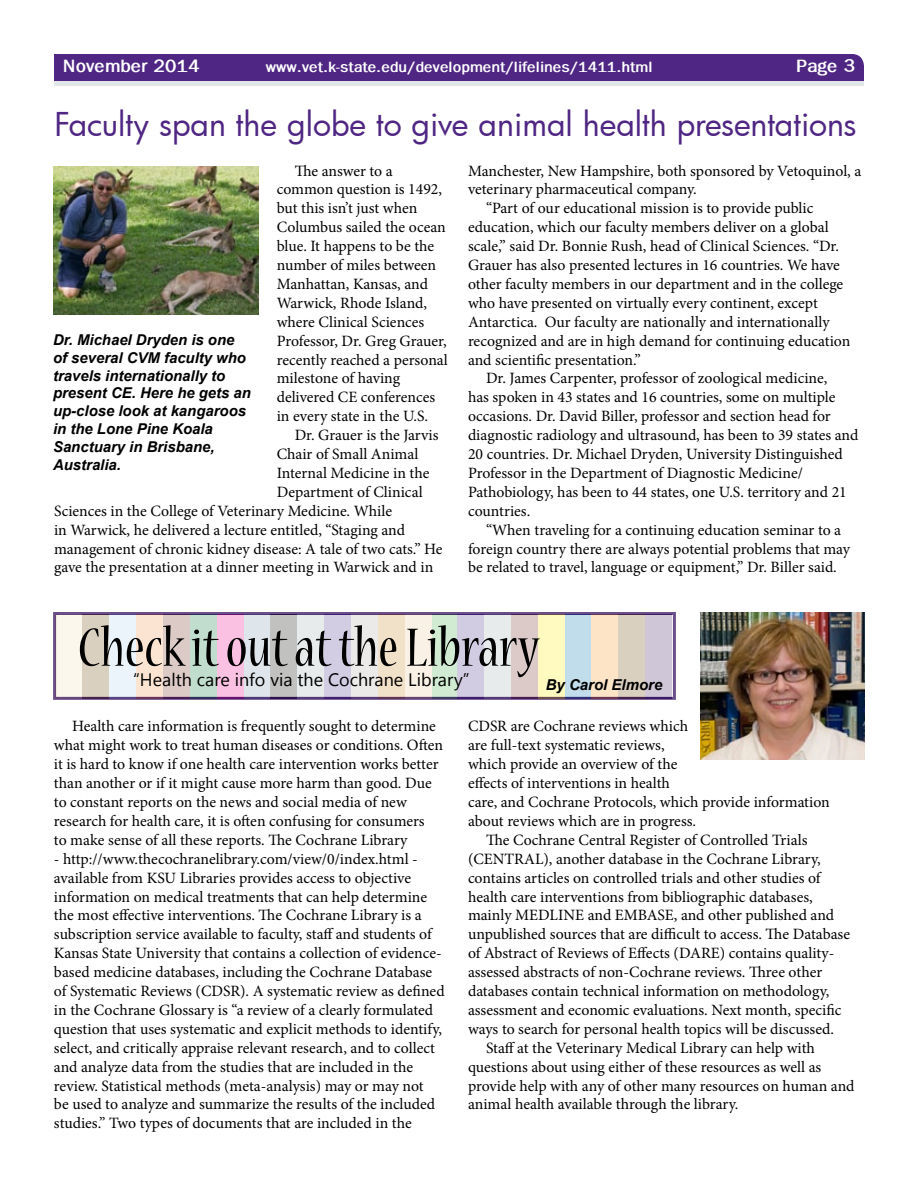
<style>
.page{position:relative;width:918px;height:1188px;background:#fff}
.page>*{position:absolute;margin:0;border:0;box-sizing:border-box;transform-origin:0 0}
.t1{font:condensed 60px "Nueva Std";color:#000}
.t2{font:32.1px "Futura";color:#4f2683}
.t3{font:18px "Segoe UI";color:#000}
.t4{font:700 18px "Franklin Gothic";color:#fff}
.t5{font:15.75px/18.9px "Minion Pro";color:#000}
.t6{font:700 15px "Franklin Gothic";color:#fff}
.t7{font:italic 700 15px "Arial";color:#000}
.t8{font:italic 700 14.85px/17.9px "Arial";color:#000}
</style>
<div class="page">
<div style="left:54px;top:80px;width:810px;height:6px;background:#e1e6e8"></div>
<div style="left:54px;top:54px;width:810px;height:27px;background:#4f2683"></div>
<svg style="left:53px;top:612px;width:623px;height:88px"></svg>
<img style="left:701px;top:612px;width:164px;height:148px">
<img style="left:54px;top:167px;width:205px;height:147px">
<p class="t4" style="left:63px;top:56px;width:138px">November 2014</p>
<p class="t6" style="left:266px;top:58px;width:388px">www.vet.k-state.edu/development/lifelines/1411.html</p>
<p class="t4" style="left:796px;top:56px;width:60px">Page 3</p>
<h2 class="t2" style="left:55px;top:102px;width:804px">Faculty span the globe to give animal health presentations</h2>
<p class="t5" style="left:277px;top:161px;width:173px;text-indent:18px">The answer to a common question is 1492, but this isn’t just when<br>Columbus sailed the ocean blue. It happens to be the number of miles between<br>Manhattan, Kansas, and<br>Warwick, Rhode Island, where Clinical Sciences<br>Professor, Dr. Greg Grauer, recently reached a personal milestone of having delivered CE conferences in every state in the U.S.</p>
<p class="t5" style="left:295px;top:426px;width:145px">Dr. Grauer is the Jarvis</p>
<p class="t5" style="left:277px;top:445px;width:143px">Chair of Small Animal</p>
<p class="t5" style="left:277px;top:464px;width:154px">Internal Medicine in the</p>
<p class="t5" style="left:277px;top:482px;width:147px">Department of Clinical</p>
<p class="t5" style="left:54px;top:501px;width:340px">Sciences in the College of Veterinary Medicine. While</p>
<p class="t5" style="left:54px;top:520px;width:353px">in Warwick, he delivered a lecture entitled, “Staging and</p>
<p class="t5" style="left:54px;top:539px;width:390px">management of chronic kidney disease: A tale of two cats.” He</p>
<p class="t5" style="left:54px;top:558px;width:381px">gave the presentation at a dinner meeting in Warwick and in</p>
<p class="t8" style="left:53px;top:331px;width:199px">Dr. Michael Dryden is one of several CVM faculty who travels internationally to present CE. Here he gets an up-close look at kangaroos in the Lone Pine Koala<br>Sanctuary in Brisbane,<br>Australia.</p>
<p class="t5" style="left:468px;top:161px;width:395px">Manchester, New Hampshire, both sponsored by Vetoquinol, a</p>
<p class="t5" style="left:468px;top:180px;width:230px">veterinary pharmaceutical company.</p>
<p class="t5" style="left:486px;top:199px;width:329px">“Part of our educational mission is to provide public</p>
<p class="t5" style="left:468px;top:218px;width:362px">education, which our faculty members deliver on a global</p>
<p class="t5" style="left:468px;top:237px;width:373px">scale,” said Dr. Bonnie Rush, head of Clinical Sciences. “Dr.</p>
<p class="t5" style="left:468px;top:256px;width:373px">Grauer has also presented lectures in 16 countries. We have</p>
<p class="t5" style="left:468px;top:275px;width:377px">other faculty members in our department and in the college</p>
<p class="t5" style="left:468px;top:293px;width:351px">who have presented on virtually every continent, except</p>
<p class="t5" style="left:468px;top:312px;width:363px">Antarctica. Our faculty are nationally and internationally</p>
<p class="t5" style="left:468px;top:331px;width:384px">recognized and are in high demand for continuing education</p>
<p class="t5" style="left:468px;top:350px;width:174px">and scientific presentation.”</p>
<p class="t5" style="left:486px;top:369px;width:343px">Dr. James Carpenter, professor of zoological medicine,</p>
<p class="t5" style="left:468px;top:388px;width:369px">has spoken in 43 states and 16 countries, some on multiple</p>
<p class="t5" style="left:468px;top:407px;width:364px">occasions. Dr. David Biller, professor and section head for</p>
<p class="t5" style="left:468px;top:426px;width:392px">diagnostic radiology and ultrasound, has been to 39 states and</p>
<p class="t5" style="left:468px;top:445px;width:376px">20 countries. Dr. Michael Dryden, University Distinguished</p>
<p class="t5" style="left:468px;top:464px;width:336px">Professor in the Department of Diagnostic Medicine/</p>
<p class="t5" style="left:468px;top:482px;width:380px">Pathobiology, has been to 44 states, one U.S. territory and 21</p>
<p class="t5" style="left:468px;top:501px;width:64px">countries.</p>
<p class="t5" style="left:486px;top:520px;width:357px">“When traveling for a continuing education seminar to a</p>
<p class="t5" style="left:468px;top:539px;width:384px">foreign country there are always potential problems that may</p>
<p class="t5" style="left:468px;top:558px;width:370px">be related to travel, language or equipment,” Dr. Biller said.</p>
<h1 class="t1" style="left:78px;top:621px;width:463px">Check it out at the Library</h1>
<p class="t3" style="left:133px;top:667px;width:338px">“Health care info via the Cochrane Library”</p>
<p class="t7" style="left:546px;top:675px;width:118px">By Carol Elmore</p>
<p class="t5" style="left:54px;top:717px;width:391px;text-indent:18px">Health care information is frequently sought to determine what might work to treat human diseases or conditions. Often it is hard to know if one health care intervention works better than another or if it might cause more harm than good. Due to constant reports on the news and social media of new research for health care, it is often confusing for consumers<br>to make sense of all these reports. The Cochrane Library</p>
<p class="t5" style="left:54px;top:849px;width:392px">- http://www.thecochranelibrary.com/view/0/index.html - available from KSU Libraries provides access to objective information on medical treatments that can help determine the most effective interventions. The Cochrane Library is a subscription service available to faculty, staff and students of Kansas State University that contains a collection of evidence&shy;based medicine databases, including the Cochrane Database of Systematic Reviews (CDSR). A systematic review as defined in the Cochrane Glossary is “a review of a clearly formulated question that uses systematic and explicit methods to identify, select, and critically appraise relevant research, and to collect and analyze data from the studies that are included in the review. Statistical methods (meta-analysis) may or may not<br>be used to analyze and summarize the results of the included studies.” Two types of documents that are included in the</p>
<p class="t5" style="left:468px;top:717px;width:363px">CDSR are Cochrane reviews which<br>are full-text systematic reviews,<br>which provide an overview of the<br>effects of interventions in health<br>care, and Cochrane Protocols, which provide information about reviews which are in progress.</p>
<p class="t5" style="left:486px;top:830px;width:323px">The Cochrane Central Register of Controlled Trials</p>
<p class="t5" style="left:468px;top:849px;width:354px">(CENTRAL), another database in the Cochrane Library,</p>
<p class="t5" style="left:468px;top:868px;width:354px">contains articles on controlled trials and other studies of</p>
<p class="t5" style="left:468px;top:887px;width:346px">health care interventions from bibliographic databases,</p>
<p class="t5" style="left:468px;top:906px;width:368px">mainly MEDLINE and EMBASE, and other published and</p>
<p class="t5" style="left:468px;top:925px;width:384px">unpublished sources that are difficult to access. The Database</p>
<p class="t5" style="left:468px;top:944px;width:368px">of Abstract of Reviews of Effects (DARE) contains quality-</p>
<p class="t5" style="left:468px;top:963px;width:356px">assessed abstracts of non-Cochrane reviews. Three other</p>
<p class="t5" style="left:468px;top:982px;width:363px">databases contain technical information on methodology,</p>
<p class="t5" style="left:468px;top:1001px;width:375px">assessment and economic evaluations. Next month, specific</p>
<p class="t5" style="left:468px;top:1019px;width:367px">ways to search for personal health topics will be discussed.</p>
<p class="t5" style="left:486px;top:1038px;width:330px">Staff at the Veterinary Medical Library can help with</p>
<p class="t5" style="left:468px;top:1057px;width:355px">questions about using either of these resources as well as</p>
<p class="t5" style="left:468px;top:1076px;width:388px">provide help with any of other many resources on human and</p>
<p class="t5" style="left:468px;top:1095px;width:272px">animal health available through the library.</p>
</div>
